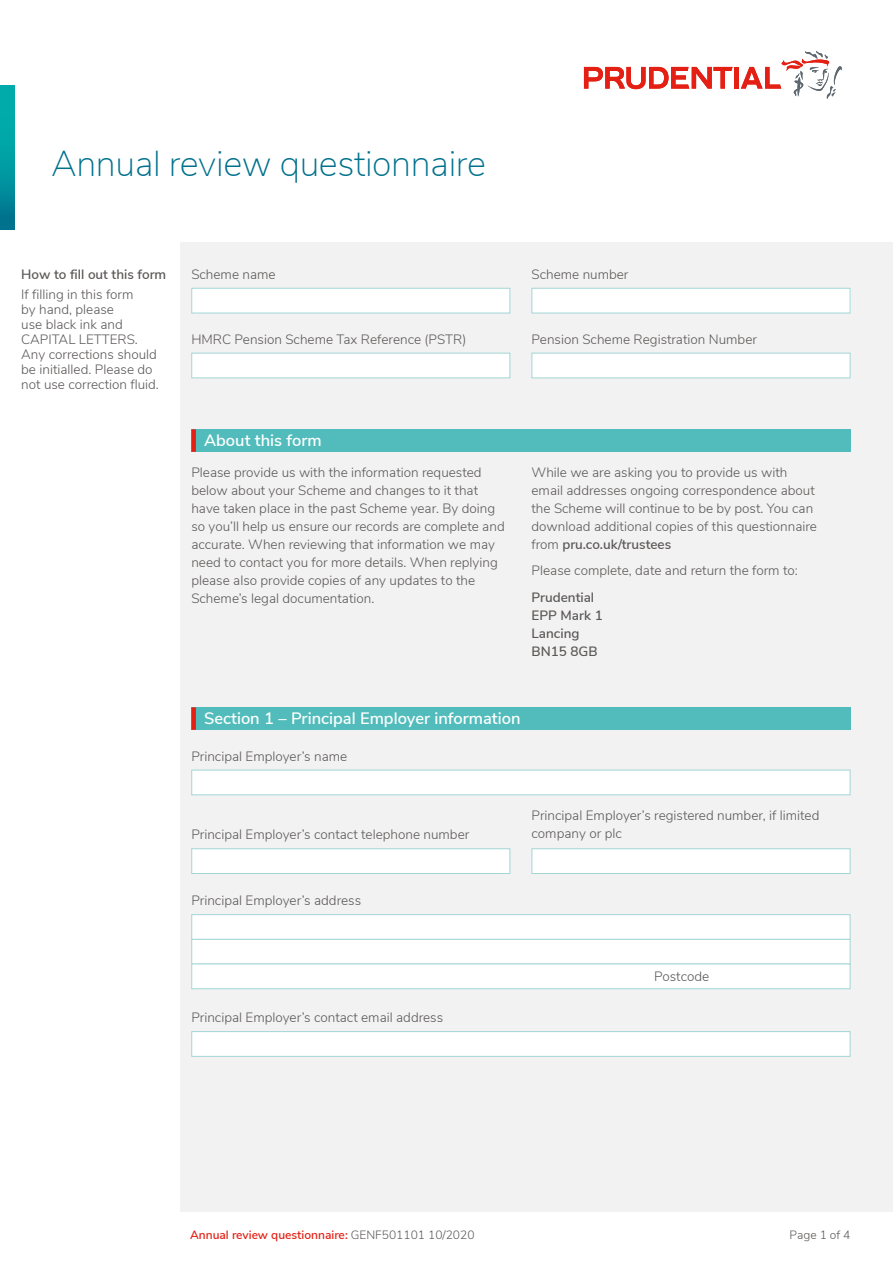
<style>
.page{position:relative;width:893px;height:1263px;background:#fff}
.page>*{position:absolute;margin:0;border:0;box-sizing:border-box;transform-origin:0 0}
.t1{font:200 36px "Nunito Sans";letter-spacing:-.01em;color:#00718d}
.t2{font:600 16.5px "Nunito Sans";color:#fff}
.t3{font:300 13.5px/18px "Nunito Sans";color:#5b5857}
.t4{font:600 13.5px/18px "Nunito Sans";color:#5b5857}
.t5{font:600 12px "Nunito Sans";color:#e41f13}
.t6{font:300 12px "Nunito Sans";color:#5b5857}
.s1{color:#00abaa}
.s2{font-weight:600}
.s3{font-weight:300;color:#5b5857}
</style>
<div class="page">
<div style="left:181px;top:242px;width:712px;height:970px;background:#f2f2f2"></div>
<svg style="left:0;top:85px;width:15px;height:145px;background:#0098a1"></svg>
<hr style="left:734px;top:67px;width:4px;height:22px;background:#e41f13">
<svg style="left:741px;top:51px;width:101px;height:48px"></svg>
<svg style="left:584px;top:67px;width:149px;height:22px"></svg>
<div style="left:191px;top:429px;width:659px;height:23px;background:#51bcbb"></div>
<div style="left:191px;top:429px;width:5px;height:23px;background:#e41f13"></div>
<div style="left:191px;top:353px;width:319px;height:25px;background:#fff;border:1px solid #a3d6d6"></div>
<div style="left:531px;top:353px;width:319px;height:25px;background:#fff;border:1px solid #a3d6d6"></div>
<div style="left:192px;top:288px;width:318px;height:25px;background:#fff"></div>
<div style="left:191px;top:288px;width:319px;height:25px;border:1px solid #a3d6d6"></div>
<div style="left:532px;top:288px;width:318px;height:25px;background:#fff"></div>
<div style="left:531px;top:288px;width:319px;height:25px;border:1px solid #a3d6d6"></div>
<div style="left:191px;top:707px;width:659px;height:23px;background:#51bcbb"></div>
<div style="left:191px;top:707px;width:5px;height:23px;background:#e41f13"></div>
<div style="left:191px;top:770px;width:659px;height:25px;background:#fff;border:1px solid #a3d6d6"></div>
<div style="left:191px;top:848px;width:319px;height:26px;background:#fff;border:1px solid #a3d6d6"></div>
<div style="left:531px;top:848px;width:319px;height:26px;background:#fff;border:1px solid #a3d6d6"></div>
<div style="left:191px;top:914px;width:659px;height:26px;background:#fff;border:1px solid #a3d6d6"></div>
<div style="left:191px;top:939px;width:659px;height:25px;background:#fff;border:1px solid #a3d6d6"></div>
<div style="left:192px;top:964px;width:658px;height:25px;background:#fff"></div>
<div style="left:191px;top:963px;width:659px;height:26px;border:1px solid #a3d6d6"></div>
<div style="left:191px;top:1031px;width:659px;height:26px;background:#fff;border:1px solid #a3d6d6"></div>
<h1 class="t1" style="left:51px;top:137px;width:436px">Annual review questionnaire</h1>
<p class="t4" style="left:21px;top:265px;width:146px">How to fill out this form</p>
<p class="t3" style="left:21px;top:286px;width:139px;line-height:15px">If filling in this form<br>by hand, please<br>use black ink and<br>CAPITAL LETTERS.<br>Any corrections should be initialled. Please do not use correction fluid.</p>
<p class="t3" style="left:191px;top:264px;width:86px">Scheme name</p>
<p class="t3" style="left:531px;top:264px;width:98px">Scheme number</p>
<p class="t3" style="left:191px;top:329px;width:277px">HMRC Pension Scheme Tax Reference (PSTR)</p>
<p class="t3" style="left:531px;top:329px;width:227px">Pension Scheme Registration Number</p>
<p class="t3" style="left:191px;top:331px;width:121px"><span class="s1">•</span> your Key Features</p>
<p class="t2" style="left:204px;top:428px;width:119px">About this form</p>
<p class="t3" style="left:191px;top:457px;width:408px">help you make your decisions. You’ll find copies at <span class="s2">pru.co.uk/localgov</span></p>
<p class="t3" style="left:191px;top:462px;width:315px">Please provide us with the information requested below about your Scheme and changes to it that have taken place in the past Scheme year. By doing so you’ll help us ensure our records are complete and accurate. When reviewing that information we may need to contact you for more details. When replying please also provide copies of any updates to the Scheme’s legal documentation.</p>
<p class="t3" style="left:531px;top:462px;width:287px">While we are asking you to provide us with email addresses ongoing correspondence about the Scheme will continue to be by post. You can download additional copies of this questionnaire from <span class="s2">pru.co.uk/trustees</span></p>
<p class="t3" style="left:531px;top:561px;width:268px">Please complete, date and return the form to:</p>
<p class="t4" style="left:531px;top:587px;width:73px">Prudential<br>EPP Mark 1<br>Lancing<br>BN15 8GB</p>
<p class="t2" style="left:204px;top:706px;width:318px">Section 1 – Principal Employer information</p>
<p class="t3" style="left:191px;top:746px;width:157px">Principal Employer’s name</p>
<p class="t3" style="left:191px;top:825px;width:280px">Principal Employer’s contact telephone number</p>
<p class="t3" style="left:531px;top:806px;width:289px">Principal Employer’s registered number, if limited company or plc</p>
<p class="t3" style="left:191px;top:891px;width:171px">Principal Employer’s address</p>
<p class="t3" style="left:191px;top:1008px;width:253px">Principal Employer’s contact email address</p>
<p class="t3" style="left:654px;top:966px;width:57px">Postcode</p>
<p class="t5" style="left:190px;top:1226px;width:286px">Annual review questionnaire: <span class="s3">GENF501101 10/2020</span></p>
<p class="t6" style="left:790px;top:1226px;width:62px">Page 1 of 4</p>
</div>
